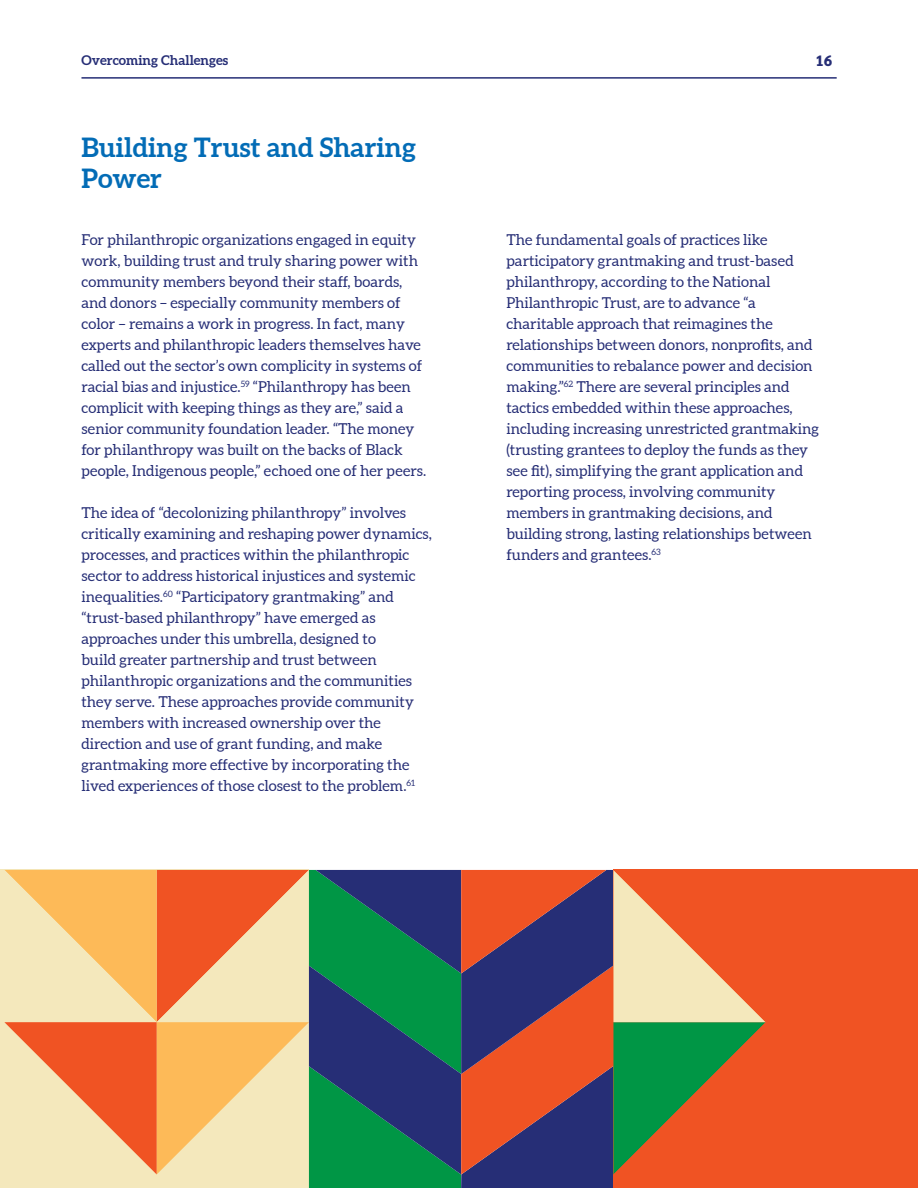
<style>
.page{position:relative;width:918px;height:1188px;background:#fff}
.page>*{position:absolute;margin:0;border:0;box-sizing:border-box;transform-origin:0 0}
.t1{font:700 27px/31.5px "Aleo";color:#036cb6}
.t2{font:15px/21px "Aleo";color:#262e76}
.t3{font:800 15px "Sarabun";color:#262e76}
.t4{font:700 13.5px "Aleo";color:#262e76}
</style>
<div class="page">
<hr style="left:81px;top:77px;width:756px;height:2px;background:#262e76">
<div style="left:613px;top:870px;width:305px;height:318px;background:#f05323"></div>
<svg style="left:4px;top:870px;width:762px;height:318px;background:#a48665"></svg>
<p class="t4" style="left:81px;top:52px;width:148px">Overcoming Challenges</p>
<p class="t3" style="left:815px;top:52px;width:19px">16</p>
<h1 class="t1" style="left:81px;top:132px;width:336px">Building Trust and Sharing<br>Power</h1>
<p class="t2" style="left:81px;top:230px;width:346px">For philanthropic organizations engaged in equity work, building trust and truly sharing power with community members beyond their staff, boards, and donors – especially community members of color – remains a work in progress. In fact, many experts and philanthropic leaders themselves have called out the sector’s own complicity in systems of racial bias and injustice.<sup>59</sup> “Philanthropy has been complicit with keeping things as they are,” said a senior community foundation leader. “The money for philanthropy was built on the backs of Black people, Indigenous people,” echoed one of her peers.</p>
<p class="t2" style="left:81px;top:503px;width:352px">The idea of “decolonizing philanthropy” involves critically examining and reshaping power dynamics, processes, and practices within the philanthropic sector to address historical injustices and systemic inequalities.<sup>60</sup> “Participatory grantmaking” and “trust-based philanthropy” have emerged as approaches under this umbrella, designed to<br>build greater partnership and trust between philanthropic organizations and the communities they serve. These approaches provide community members with increased ownership over the direction and use of grant funding, and make grantmaking more effective by incorporating the lived experiences of those closest to the problem.<sup>61</sup></p>
<p class="t2" style="left:506px;top:230px;width:314px">The fundamental goals of practices like participatory grantmaking and trust-based philanthropy, according to the National Philanthropic Trust, are to advance “a charitable approach that reimagines the relationships between donors, nonprofits, and communities to rebalance power and decision making.”<sup>62</sup> There are several principles and tactics embedded within these approaches, including increasing unrestricted grantmaking (trusting grantees to deploy the funds as they see fit), simplifying the grant application and reporting process, involving community members in grantmaking decisions, and building strong, lasting relationships between funders and grantees.<sup>63</sup></p>
</div>
